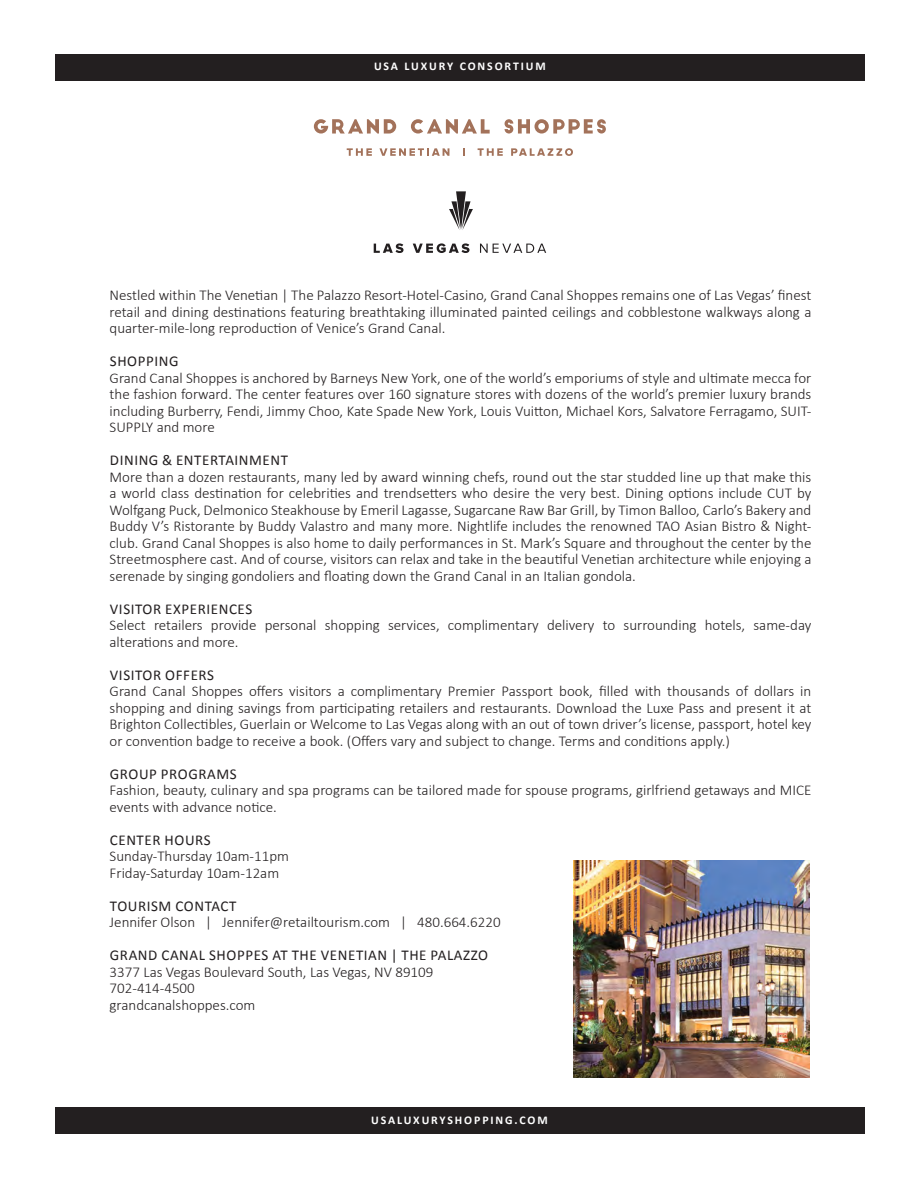
<style>
.page{position:relative;width:918px;height:1188px;background:#fff}
.page>*{position:absolute;margin:0;border:0;box-sizing:border-box;transform-origin:0 0}
.t1{font:300 15px/16.5px "Calibri";color:#231f20;text-align:justify}
.t2{font:15px "Calibri";letter-spacing:.04em;color:#231f20}
.t3{font:700 11.85px "Calibri";letter-spacing:.16em;color:#fff}
</style>
<div class="page">
<div style="left:55px;top:1108px;width:810px;height:26px;background:#231f20"></div>
<div style="left:55px;top:54px;width:810px;height:26px;background:#231f20"></div>
<svg style="left:314px;top:119px;width:82px;height:15px"></svg>
<svg style="left:411px;top:119px;width:79px;height:15px"></svg>
<svg style="left:505px;top:119px;width:101px;height:15px"></svg>
<svg style="left:347px;top:148px;width:25px;height:8px"></svg>
<svg style="left:379px;top:148px;width:70px;height:8px"></svg>
<svg style="left:478px;top:148px;width:25px;height:8px"></svg>
<svg style="left:511px;top:148px;width:62px;height:8px"></svg>
<svg style="left:374px;top:243px;width:30px;height:10px"></svg>
<svg style="left:413px;top:243px;width:56px;height:10px"></svg>
<svg style="left:480px;top:244px;width:66px;height:9px"></svg>
<svg style="left:449px;top:191px;width:24px;height:39px"></svg>
<img style="left:573px;top:861px;width:237px;height:217px">
<p class="t3" style="left:374px;top:59px;width:173px">USA LUXURY CONSORTIUM</p>
<p class="t1" style="left:110px;top:286px;width:703px">Nestled within The Venetian | The Palazzo Resort-Hotel-Casino, Grand Canal Shoppes remains one of Las Vegas’ finest retail and dining destinations featuring breathtaking illuminated painted ceilings and cobblestone walkways along a quarter-mile-long reproduction of Venice’s Grand Canal.</p>
<p class="t2" style="left:110px;top:352px;width:70px">SHOPPING</p>
<p class="t1" style="left:110px;top:369px;width:703px">Grand Canal Shoppes is anchored by Barneys New York, one of the world’s emporiums of style and ultimate mecca for the fashion forward. The center features over 160 signature stores with dozens of the world’s premier luxury brands including Burberry, Fendi, Jimmy Choo, Kate Spade New York, Louis Vuitton, Michael Kors, Salvatore Ferragamo, SUIT-SUPPLY and more</p>
<p class="t2" style="left:110px;top:451px;width:180px">DINING &amp; ENTERTAINMENT</p>
<p class="t1" style="left:110px;top:468px;width:703px">More than a dozen restaurants, many led by award winning chefs, round out the star studded line up that make this a world class destination for celebrities and trendsetters who desire the very best. Dining options include CUT by Wolfgang Puck, Delmonico Steakhouse by Emeril Lagasse, Sugarcane Raw Bar Grill, by Timon Balloo, Carlo’s Bakery and Buddy V’s Ristorante by Buddy Valastro and many more. Nightlife includes the renowned TAO Asian Bistro &amp; Night&shy;club. Grand Canal Shoppes is also home to daily performances in St. Mark’s Square and throughout the center by the Streetmosphere cast. And of course, visitors can relax and take in the beautiful Venetian architecture while enjoying a serenade by singing gondoliers and floating down the Grand Canal in an Italian gondola.</p>
<p class="t2" style="left:110px;top:599px;width:144px">VISITOR EXPERIENCES</p>
<p class="t1" style="left:110px;top:616px;width:703px">Select retailers provide personal shopping services, complimentary delivery to surrounding hotels, same-day alterations and more.</p>
<p class="t2" style="left:110px;top:665px;width:106px">VISITOR OFFERS</p>
<p class="t1" style="left:110px;top:682px;width:703px">Grand Canal Shoppes offers visitors a complimentary Premier Passport book, filled with thousands of dollars in shopping and dining savings from participating retailers and restaurants. Download the Luxe Pass and present it at Brighton Collectibles, Guerlain or Welcome to Las Vegas along with an out of town driver’s license, passport, hotel key or convention badge to receive a book. (Offers vary and subject to change. Terms and conditions apply.)</p>
<p class="t2" style="left:110px;top:764px;width:128px">GROUP PROGRAMS</p>
<p class="t1" style="left:110px;top:781px;width:703px">Fashion, beauty, culinary and spa programs can be tailored made for spouse programs, girlfriend getaways and MICE events with advance notice.</p>
<p class="t2" style="left:110px;top:830px;width:102px">CENTER HOURS</p>
<p class="t1" style="left:110px;top:847px;width:181px">Sunday-Thursday 10am-11pm</p>
<p class="t1" style="left:110px;top:864px;width:171px">Friday-Saturday 10am-12am</p>
<p class="t2" style="left:110px;top:896px;width:128px">TOURISM CONTACT</p>
<p class="t1" style="left:110px;top:913px;width:393px">Jennifer Olson | Jennifer@retailtourism.com | 480.664.6220</p>
<p class="t2" style="left:110px;top:946px;width:380px">GRAND CANAL SHOPPES AT THE VENETIAN | THE PALAZZO</p>
<p class="t1" style="left:110px;top:963px;width:325px">3377 Las Vegas Boulevard South, Las Vegas, NV 89109</p>
<p class="t1" style="left:110px;top:979px;width:87px">702-414-4500</p>
<p class="t1" style="left:110px;top:996px;width:147px">grandcanalshoppes.com</p>
<p class="t3" style="left:371px;top:1113px;width:178px">USALUXURYSHOPPING.COM</p>
</div>
